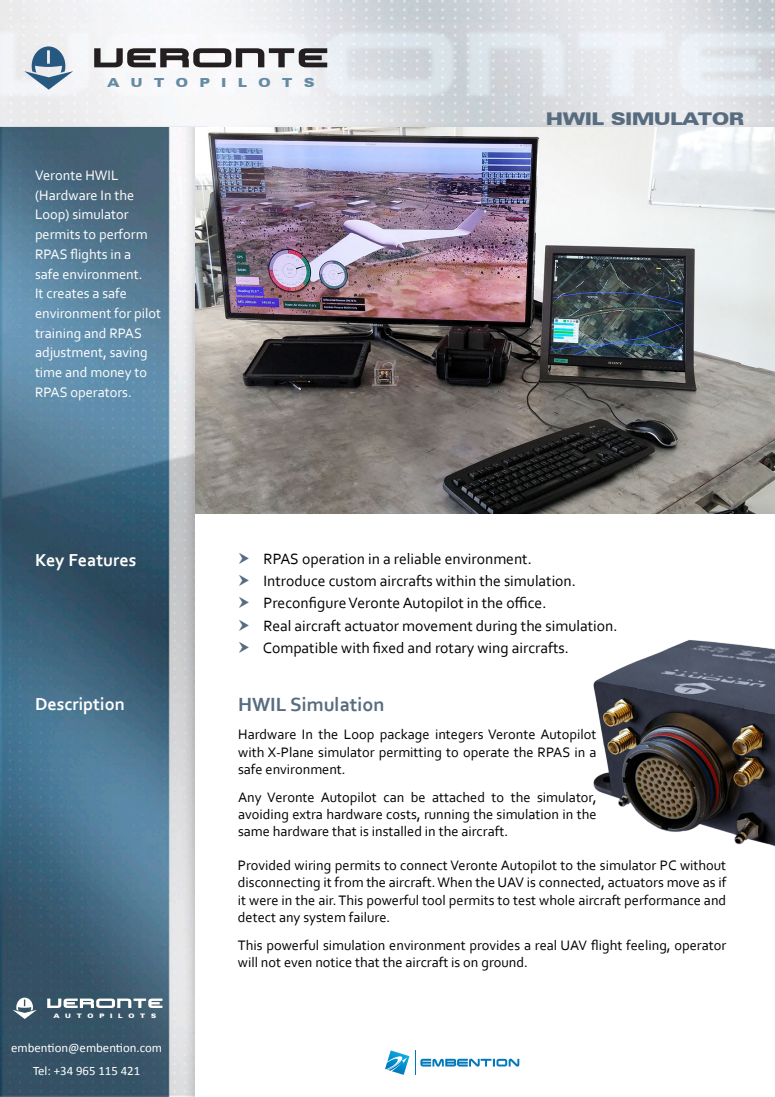
<style>
.page{position:relative;width:775px;height:1097px;background:#fff}
.page>*{position:absolute;margin:0;border:0;box-sizing:border-box;transform-origin:0 0}
.t1{font:700 20px "Corbel";color:#586c80}
.t2{font:700 18.12px "Corbel";color:#fff}
.t3{font:900 expanded 17.5px "Zurich BT";color:#586c80}
.t4{font:15.62px "Corbel";color:#000}
.t5{font:14.38px/17.2px "Corbel";color:#000;text-align:justify}
.t6{font:14.38px/19.7px "Corbel";color:#fff}
.t7{font:12.81px "Calibri";color:#fff}
.t8{font:900 expanded 12.5px "Zurich BT";letter-spacing:.94em;color:#648ba4}
.t9{font:900 expanded 6.19px "Zurich BT";letter-spacing:.94em;color:#fff}
</style>
<div class="page">
<img style="left:195px;top:127px;width:580px;height:386px">
<img style="left:593px;top:640px;width:182px;height:206px">
<img style="left:0;top:127px;width:195px;height:969px">
<img style="left:0;top:0;width:775px;height:127px">
<svg style="left:94px;top:48px;width:233px;height:19px"></svg>
<svg style="left:24px;top:46px;width:49px;height:43px"></svg>
<svg style="left:47px;top:998px;width:115px;height:9px"></svg>
<svg style="left:13px;top:997px;width:24px;height:21px"></svg>
<svg style="left:385px;top:1050px;width:24px;height:24px"></svg>
<svg style="left:415px;top:1050px;width:104px;height:24px"></svg>
<p class="t8" style="left:108px;top:75px;width:208px">AUTOPILOTS</p>
<p class="t6" style="left:35px;top:165px;width:128px">Veronte HWIL (Hardware In the<br>Loop) simulator permits to perform<br>RPAS flights in a<br>safe environment.<br>It creates a safe environment for pilot training and RPAS adjustment, saving time and money to<br>RPAS operators.</p>
<p class="t3" style="left:546px;top:109px;width:199px">HWIL SIMULATOR</p>
<p class="t2" style="left:35px;top:548px;width:103px">Key Features</p>
<p class="t2" style="left:35px;top:692px;width:91px">Description</p>
<p class="t9" style="left:54px;top:1011px;width:104px">AUTOPILOTS</p>
<p class="t7" style="left:11px;top:1038px;width:152px">embention@embention.com</p>
<p class="t7" style="left:33px;top:1061px;width:109px">Tel: +34 965 115 421</p>
<p class="t4" style="left:263px;top:548px;width:270px">RPAS operation in a reliable environment.</p>
<p class="t4" style="left:263px;top:571px;width:314px">Introduce custom aircrafts within the simulation.</p>
<p class="t4" style="left:263px;top:593px;width:284px">Preconfigure Veronte Autopilot in the office.</p>
<p class="t4" style="left:263px;top:615px;width:356px">Real aircraft actuator movement during the simulation.</p>
<p class="t4" style="left:263px;top:638px;width:308px">Compatible with fixed and rotary wing aircrafts.</p>
<p class="t1" style="left:238px;top:692px;width:148px">HWIL Simulation</p>
<p class="t5" style="left:238px;top:725px;width:360px">Hardware In the Loop package integers Veronte Autopilot with X-Plane simulator permitting to operate the RPAS in a safe environment.</p>
<p class="t5" style="left:238px;top:787px;width:360px">Any Veronte Autopilot can be attached to the simulator, avoiding extra hardware costs, running the simulation in the same hardware that is installed in the aircraft.</p>
<p class="t5" style="left:238px;top:856px;width:490px">Provided wiring permits to connect Veronte Autopilot to the simulator PC without disconnecting it from the aircraft. When the UAV is connected, actuators move as if it were in the air. This powerful tool permits to test whole aircraft performance and detect any system failure.</p>
<p class="t5" style="left:238px;top:935px;width:490px">This powerful simulation environment provides a real UAV flight feeling, operator will not even notice that the aircraft is on ground.</p>
</div>
